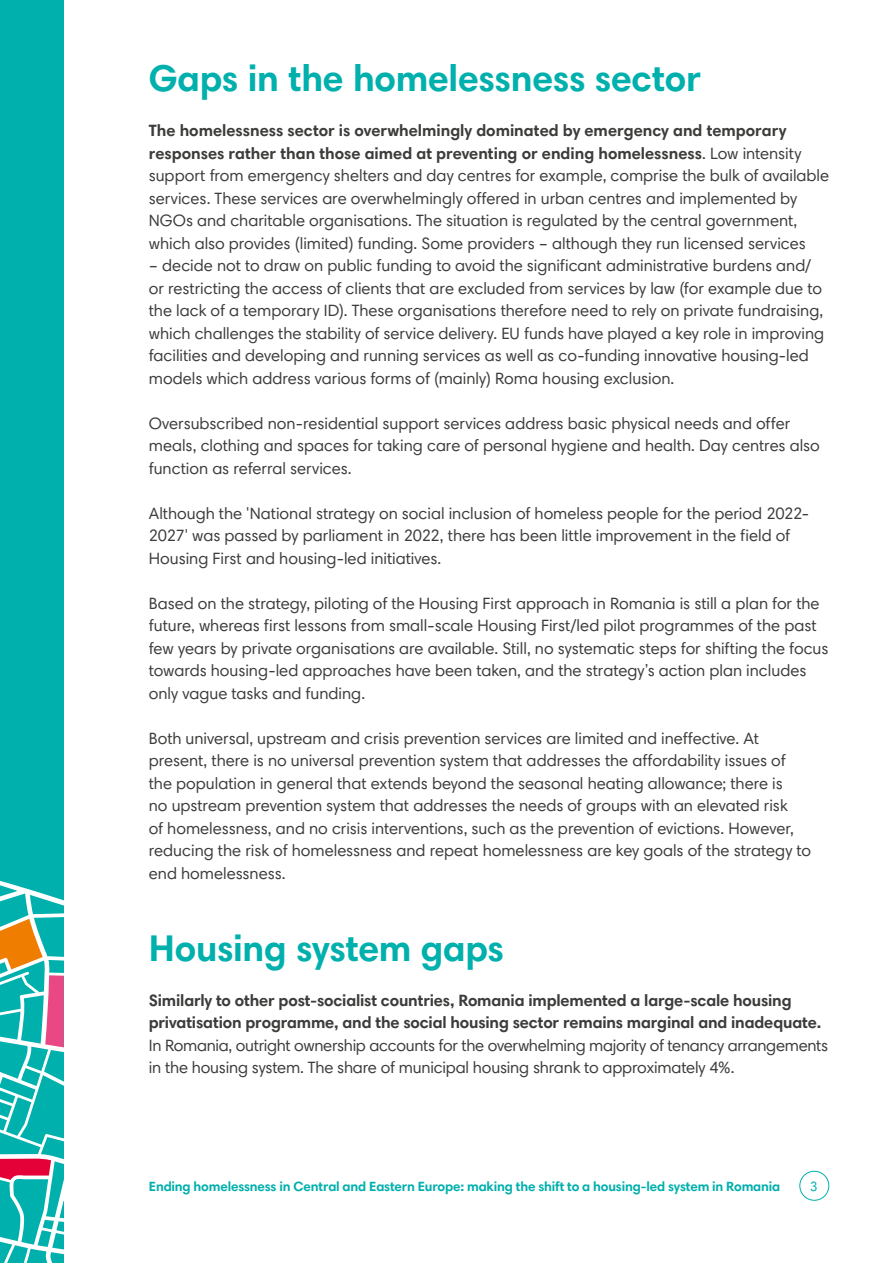
<style>
.page{position:relative;width:893px;height:1263px;background:#fff}
.page>*{position:absolute;margin:0;border:0;box-sizing:border-box;transform-origin:0 0}
.Sub-heading_1{font:700 37.5px "Harmonia Sans Pro Cyr";letter-spacing:-.005em;color:#00b0ad}
.Body_text{font:16.5px/22.5px "Harmonia Sans Pro Cyr";color:#3c3c3b}
.Body_text-2{font:700 16.5px/22.5px "Harmonia Sans Pro Cyr";letter-spacing:-.01em;color:#3c3c3b}
.t1{font:700 13.5px "Harmonia Sans Pro Cyr";letter-spacing:-.01em;color:#00b0ad}
.t2{font:13.5px "Harmonia Sans Pro Cyr";color:#00b0ad}
.s1{font-weight:700}
.s2{font-weight:400}
</style>
<div class="page">
<div style="left:799px;top:1171px;width:30px;height:30px;border:1px solid #00b0ad;border-radius:50%"></div>
<div style="left:0;top:0;width:64px;height:1263px;background:#00b0ad"></div>
<svg style="left:0;top:881px;width:64px;height:382px"></svg>
<p class="Sub-heading_1" style="left:149px;top:54px;width:554px">Gaps in the homelessness sector</p>
<p class="Body_text" style="left:149px;top:119px;width:682px"><span class="s1">The homelessness sector is overwhelmingly dominated by emergency and temporary responses rather than those aimed at preventing or ending homelessness</span>. Low intensity support from emergency shelters and day centres for example, comprise the bulk of available services. These services are overwhelmingly offered in urban centres and implemented by NGOs and charitable organisations. The situation is regulated by the central government, which also provides (limited) funding. Some providers – although they run licensed services</p>
<p class="Body_text" style="left:149px;top:254px;width:677px">– decide not to draw on public funding to avoid the significant administrative burdens and/ or restricting the access of clients that are excluded from services by law (for example due to the lack of a temporary ID). These organisations therefore need to rely on private fundraising, which challenges the stability of service delivery. EU funds have played a key role in improving facilities and developing and running services as well as co-funding innovative housing-led models which address various forms of (mainly) Roma housing exclusion.</p>
<p class="Body_text" style="left:149px;top:412px;width:672px">Oversubscribed non-residential support services address basic physical needs and offer meals, clothing and spaces for taking care of personal hygiene and health. Day centres also function as referral services.</p>
<p class="Body_text" style="left:149px;top:502px;width:662px">Although the 'National strategy on social inclusion of homeless people for the period 2022-<br>2027' was passed by parliament in 2022, there has been little improvement in the field of<br>Housing First and housing-led initiatives.</p>
<p class="Body_text" style="left:149px;top:592px;width:681px">Based on the strategy, piloting of the Housing First approach in Romania is still a plan for the future, whereas first lessons from small-scale Housing First/led pilot programmes of the past few years by private organisations are available. Still, no systematic steps for shifting the focus towards housing-led approaches have been taken, and the strategy’s action plan includes only vague tasks and funding.</p>
<p class="Body_text" style="left:149px;top:727px;width:664px">Both universal, upstream and crisis prevention services are limited and ineffective. At present, there is no universal prevention system that addresses the affordability issues of the population in general that extends beyond the seasonal heating allowance; there is<br>no upstream prevention system that addresses the needs of groups with an elevated risk<br>of homelessness, and no crisis interventions, such as the prevention of evictions. However, reducing the risk of homelessness and repeat homelessness are key goals of the strategy to end homelessness.</p>
<p class="Sub-heading_1" style="left:149px;top:924px;width:357px">Housing system gaps</p>
<p class="Body_text-2" style="left:149px;top:989px;width:681px">Similarly to other post-socialist countries, Romania implemented a large-scale housing privatisation programme, and the social housing sector remains marginal and inadequate.<br><span class="s2">In Romania, outright ownership accounts for the overwhelming majority of tenancy arrangements in the housing system. The share of municipal housing shrank to approximately 4%.</span></p>
<p class="t1" style="left:149px;top:1177px;width:633px">Ending homelessness in Central and Eastern Europe: making the shift to a housing-led system in Romania</p>
<p class="t2" style="left:810px;top:1178px;width:9px">3</p>
</div>
